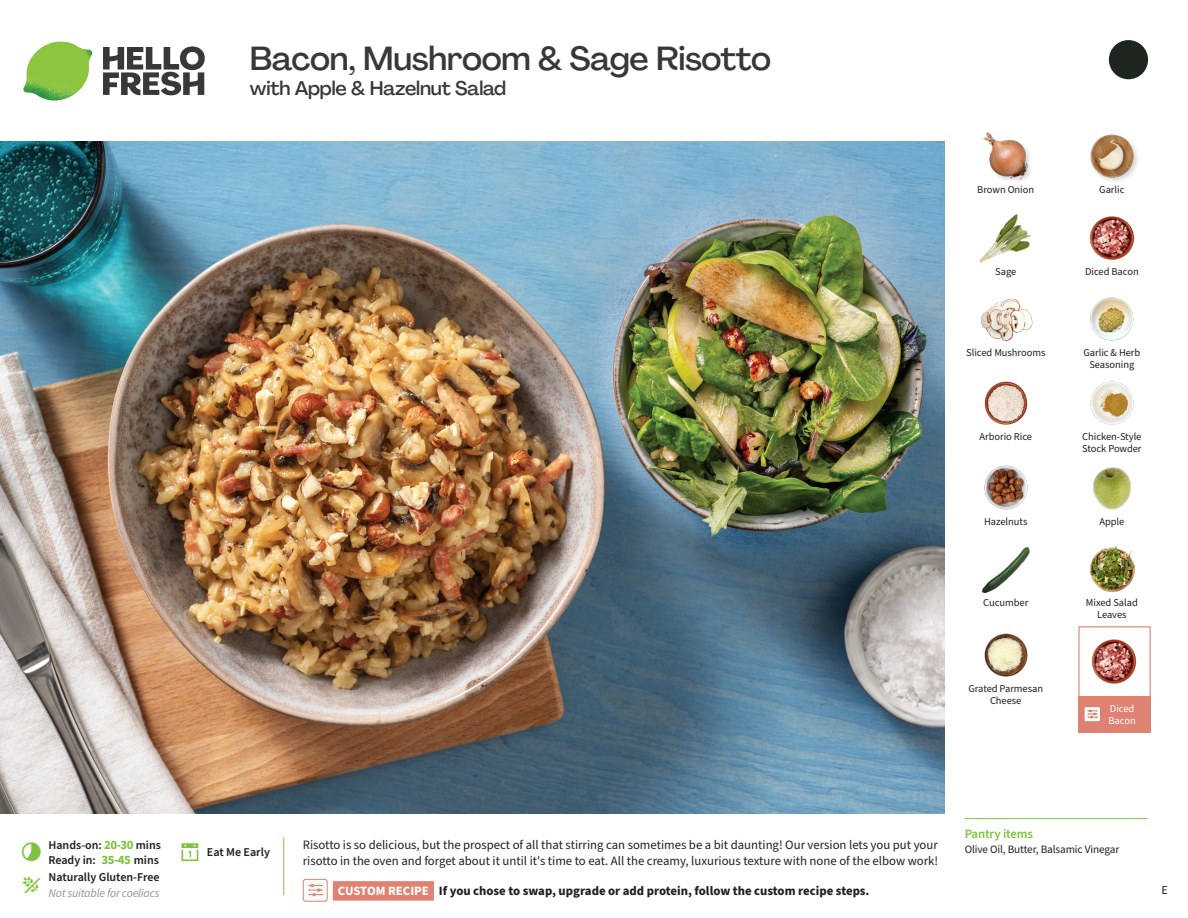
<style>
.page{position:relative;width:1188px;height:918px;background:#fff}
.page>*{position:absolute;margin:0;border:0;box-sizing:border-box;transform-origin:0 0}
._15_Titel_UK{font:500 33px "Agrandir";letter-spacing:-.01em;color:#383839}
._15_Titel_UK-2{font:500 19.5px "Agrandir";letter-spacing:-.01em;color:#383839}
.Step_6_Text_AU{font:12.75px/16.5px "Source Sans Pro";color:#231f20}
.Step_6_Text_AU-2{font:700 12.75px "Source Sans Pro";color:#231f20}
._04_Headers_Front{font:600 12.75px "Source Sans Pro";letter-spacing:-.01em;color:#81c340}
._04_Intro{font:600 12px "Source Sans Pro";color:#231f20}
._04_Intro-2{font:italic 12px "Source Sans Pro";letter-spacing:-.02em;color:#939598}
.t1{font:12px "Source Sans Pro";color:#231f20}
._05_Pantry{font:11.25px "Source Sans Pro";letter-spacing:-.01em;color:#231f20}
._18_FRONT_ingredient{font:10.5px/12px "Source Sans Pro";letter-spacing:-.005em;color:#231f20;text-align:center}
._18_FRONT_ingredient-2{font:10.5px/12px "Source Sans Pro";letter-spacing:-.005em;color:#fff}
.s1{font-weight:700;font-size:12.75px;color:#81c340}
.s2{color:#fff}
</style>
<div class="page">
<svg style="left:103px;top:46px;width:102px;height:49px"></svg>
<img style="left:23px;top:42px;width:69px;height:59px">
<img style="left:0;top:142px;width:945px;height:672px">
<div style="left:333px;top:881px;width:101px;height:20px;background:#eaada3"></div>
<svg style="left:283px;top:837px;width:151px;height:63px"></svg>
<div style="left:303px;top:879px;width:24px;height:22px;background:#fafafa;border-radius:2px"></div>
<div style="left:303px;top:879px;width:25px;height:23px;border:1px solid #df8272;border-radius:2px"></div>
<svg style="left:309px;top:884px;width:14px;height:12px"></svg>
<div style="left:1078px;top:696px;width:73px;height:37px;background:#df8272"></div>
<div style="left:1084px;top:707px;width:17px;height:15px;background:#fafafa;border-radius:2px"></div>
<div style="left:1084px;top:706px;width:17px;height:16px;border:1px solid #d08477;border-radius:2px"></div>
<svg style="left:1088px;top:710px;width:10px;height:8px"></svg>
<div style="left:1078px;top:626px;width:73px;height:73px;border:1px solid #df8272"></div>
<img style="left:1091px;top:639px;width:46px;height:45px">
<img style="left:1090px;top:297px;width:44px;height:44px">
<img style="left:1090px;top:381px;width:44px;height:44px">
<img style="left:984px;top:381px;width:44px;height:44px">
<img style="left:984px;top:465px;width:44px;height:45px">
<img style="left:1089px;top:546px;width:47px;height:46px">
<img style="left:981px;top:547px;width:49px;height:47px">
<img style="left:984px;top:633px;width:44px;height:44px">
<img style="left:981px;top:298px;width:52px;height:43px">
<img style="left:979px;top:214px;width:52px;height:49px">
<img style="left:1089px;top:216px;width:46px;height:44px">
<img style="left:983px;top:132px;width:48px;height:49px">
<img style="left:1090px;top:134px;width:48px;height:47px">
<img style="left:1093px;top:467px;width:38px;height:43px">
<hr style="left:965px;top:818px;width:183px;height:1px;background:#81c340">
<svg style="left:1108px;top:40px;width:41px;height:40px"></svg>
<p class="_04_Intro" style="left:48px;top:837px;width:114px">Hands-on: <span class="s1">20-30</span> mins</p>
<p class="_04_Intro" style="left:48px;top:852px;width:112px">Ready in: <span class="s1">35-45</span> mins</p>
<p class="_04_Intro" style="left:49px;top:869px;width:113px">Naturally Gluten-Free</p>
<p class="_04_Intro-2" style="left:49px;top:885px;width:112px">Not suitable for coeliacs</p>
<p class="_15_Titel_UK" style="left:250px;top:38px;width:523px">Bacon, Mushroom &amp; Sage Risotto</p>
<p class="_15_Titel_UK-2" style="left:250px;top:76px;width:258px">with Apple &amp; Hazelnut Salad</p>
<p class="_18_FRONT_ingredient" style="left:977px;top:183px;width:58px">Brown Onion</p>
<p class="_18_FRONT_ingredient" style="left:1099px;top:183px;width:27px">Garlic</p>
<p class="_18_FRONT_ingredient" style="left:995px;top:266px;width:23px">Sage</p>
<p class="_18_FRONT_ingredient" style="left:1085px;top:266px;width:55px">Diced Bacon</p>
<p class="_18_FRONT_ingredient" style="left:966px;top:347px;width:81px">Sliced Mushrooms</p>
<p class="_18_FRONT_ingredient" style="left:1083px;top:347px;width:58px">Garlic &amp; Herb<br>Seasoning</p>
<p class="_18_FRONT_ingredient" style="left:979px;top:431px;width:54px">Arborio Rice</p>
<p class="_18_FRONT_ingredient" style="left:1082px;top:431px;width:61px;text-align:left">Chicken-Style<br>Stock Powder</p>
<p class="_18_FRONT_ingredient" style="left:984px;top:516px;width:45px">Hazelnuts</p>
<p class="_18_FRONT_ingredient" style="left:1099px;top:516px;width:27px">Apple</p>
<p class="_18_FRONT_ingredient" style="left:983px;top:597px;width:47px">Cucumber</p>
<p class="_18_FRONT_ingredient" style="left:968px;top:682px;width:76px">Grated Parmesan<br>Cheese</p>
<p class="_18_FRONT_ingredient" style="left:1086px;top:597px;width:54px">Mixed Salad<br>Leaves</p>
<p class="_18_FRONT_ingredient-2" style="left:1109px;top:703px;width:29px">Diced<br>Bacon</p>
<p class="_04_Intro" style="left:207px;top:844px;width:64px">Eat Me Early</p>
<p class="Step_6_Text_AU" style="left:303px;top:837px;width:637px">Risotto is so delicious, but the prospect of all that stirring can sometimes be a bit daunting! Our version lets you put your risotto in the oven and forget about it until it's time to eat. All the creamy, luxurious texture with none of the elbow work!</p>
<p class="Step_6_Text_AU-2" style="left:338px;top:882px;width:533px"><span class="s2">CUSTOM RECIPE</span> If you chose to swap, upgrade or add protein, follow the custom recipe steps.</p>
<p class="_04_Headers_Front" style="left:965px;top:825px;width:70px">Pantry items</p>
<p class="_05_Pantry" style="left:965px;top:842px;width:156px">Olive Oil, Butter, Balsamic Vinegar</p>
<p class="t1" style="left:1161px;top:882px;width:8px">E</p>
</div>
